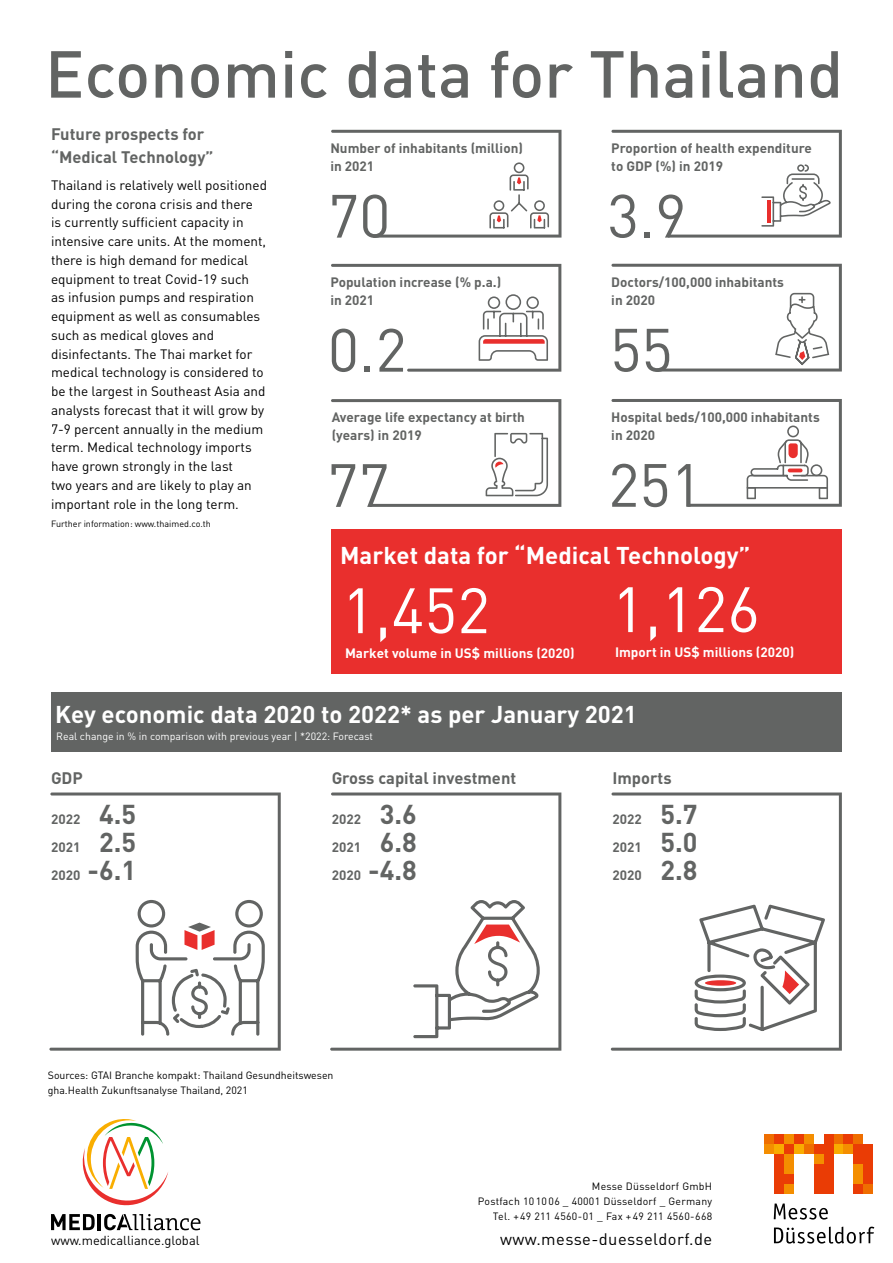
<style>
.page{position:relative;width:893px;height:1263px;background:#fff}
.page>*{position:absolute;margin:0;border:0;box-sizing:border-box;transform-origin:0 0}
.t1{font:500 65.25px "DIN Pro";color:#626463}
.t2{font:63px "DIN Pro";color:#fff}
.t3{font:60px "DIN Pro";color:#626463}
.t4{font:700 24px "DIN Pro";color:#fff}
.t5{font:700 16.5px/22.5px "DIN Pro";color:#626463}
.t6{font:16.5px "DIN Pro";letter-spacing:.025em;color:#000}
.t7{font:13.5px/18.8px "DIN Pro";color:#000}
.t8{font:700 13.5px/18px "DIN Pro";color:#626463}
.t9{font:700 13.5px "DIN Pro";color:#fff}
.t10{font:12.9px "DIN Pro";color:#000}
.t11{font:10.5px/15.5px "DIN Pro";letter-spacing:.025em;color:#000;text-align:right}
.t12{font:10.5px/15px "DIN Pro";color:#000}
.t13{font:10.5px "DIN Pro";color:#fff}
.t14{font:9px "DIN Pro";color:#000}
.s1{font-size:27px}
</style>
<div class="page">
<svg style="left:774px;top:1226px;width:100px;height:17px"></svg>
<svg style="left:774px;top:1203px;width:54px;height:16px"></svg>
<div style="left:764px;top:1144px;width:10px;height:10px;background:#f48e00"></div>
<div style="left:774px;top:1134px;width:10px;height:10px;background:#ea3c05"></div>
<div style="left:774px;top:1144px;width:10px;height:10px;background:#f9ac00"></div>
<div style="left:784px;top:1134px;width:10px;height:10px;background:#f48e00"></div>
<div style="left:784px;top:1144px;width:10px;height:10px;background:#ea3c05"></div>
<div style="left:794px;top:1134px;width:10px;height:10px;background:#ea3c05"></div>
<div style="left:794px;top:1144px;width:10px;height:10px;background:#f9ac00"></div>
<div style="left:804px;top:1134px;width:10px;height:10px;background:#f48e00"></div>
<div style="left:804px;top:1144px;width:10px;height:10px;background:#ef6e00"></div>
<div style="left:833px;top:1134px;width:10px;height:10px;background:#ef6e00"></div>
<div style="left:833px;top:1144px;width:10px;height:10px;background:#f9ac00"></div>
<div style="left:843px;top:1134px;width:10px;height:10px;background:#ea3c05"></div>
<div style="left:843px;top:1144px;width:10px;height:10px;background:#f48e00"></div>
<div style="left:853px;top:1134px;width:10px;height:10px;background:#ef6e00"></div>
<div style="left:853px;top:1144px;width:10px;height:20px;background:#ea3c05"></div>
<div style="left:863px;top:1144px;width:10px;height:40px;background:#ea3c05"></div>
<div style="left:774px;top:1154px;width:10px;height:39px;background:#ea3c05"></div>
<div style="left:784px;top:1154px;width:10px;height:20px;background:#f48e00"></div>
<div style="left:784px;top:1174px;width:10px;height:10px;background:#ea3c05"></div>
<div style="left:784px;top:1184px;width:10px;height:9px;background:#f48e00"></div>
<div style="left:853px;top:1164px;width:10px;height:20px;background:#f48e00"></div>
<div style="left:863px;top:1184px;width:10px;height:9px;background:#ef6e00"></div>
<div style="left:764px;top:1134px;width:10px;height:10px;background:#ef6e00"></div>
<div style="left:814px;top:1144px;width:10px;height:10px;background:#ea3c05"></div>
<div style="left:814px;top:1154px;width:10px;height:10px;background:#f48e00"></div>
<div style="left:814px;top:1164px;width:10px;height:29px;background:#ea3c05"></div>
<div style="left:824px;top:1134px;width:9px;height:59px;background:#ea3c05"></div>
<div style="left:853px;top:1184px;width:10px;height:9px;background:#ea3c05"></div>
<svg style="left:611px;top:264px;width:231px;height:107px"></svg>
<svg style="left:611px;top:130px;width:231px;height:108px"></svg>
<hr style="left:767px;top:200px;width:3px;height:23px;background:#e92f2d">
<svg style="left:331px;top:264px;width:230px;height:108px"></svg>
<svg style="left:331px;top:399px;width:230px;height:108px"></svg>
<svg style="left:331px;top:130px;width:230px;height:108px"></svg>
<svg style="left:611px;top:399px;width:231px;height:108px"></svg>
<svg style="left:788px;top:468px;width:14px;height:4px"></svg>
<svg style="left:51px;top:1119px;width:149px;height:111px"></svg>
<div style="left:332px;top:529px;width:510px;height:145px;background:#e92f2d"></div>
<div style="left:51px;top:692px;width:791px;height:60px;background:#626463"></div>
<svg style="left:330px;top:792px;width:231px;height:259px"></svg>
<svg style="left:49px;top:792px;width:232px;height:259px"></svg>
<svg style="left:611px;top:792px;width:231px;height:259px"></svg>
<svg style="left:695px;top:904px;width:130px;height:127px"></svg>
<div style="left:705px;top:980px;width:31px;height:6px;background:#e92f2d;border-radius:50%"></div>
<svg style="left:413px;top:900px;width:127px;height:138px"></svg>
<svg style="left:136px;top:900px;width:129px;height:136px"></svg>
<h1 class="t1" style="left:45px;top:30px;width:800px">Economic data for Thailand</h1>
<p class="t5" style="left:51px;top:122px;width:164px">Future prospects for “Medical Technology”</p>
<p class="t7" style="left:51px;top:175px;width:217px">Thailand is relatively well positioned during the corona crisis and there<br>is currently sufficient capacity in intensive care units. At the moment, there is high demand for medical equipment to treat Covid-19 such<br>as infusion pumps and respiration equipment as well as consumables such as medical gloves and disinfectants. The Thai market for medical technology is considered to be the largest in Southeast Asia and analysts forecast that it will grow by 7-9 percent annually in the medium term. Medical technology imports have grown strongly in the last<br>two years and are likely to play an important role in the long term.</p>
<p class="t14" style="left:51px;top:518px;width:161px">Further information: www.thaimed.co.th</p>
<p class="t8" style="left:330px;top:139px;width:194px">Number of inhabitants (million) in 2021</p>
<h3 class="t3" style="left:328px;top:175px;width:64px">70</h3>
<p class="t8" style="left:330px;top:273px;width:172px">Population increase (% p.a.) in 2021</p>
<h3 class="t3" style="left:328px;top:309px;width:80px">0.2</h3>
<p class="t8" style="left:332px;top:408px;width:195px">Average life expectancy at birth (years) in 2019</p>
<h3 class="t3" style="left:327px;top:444px;width:64px">77</h3>
<p class="t8" style="left:611px;top:139px;width:202px">Proportion of health expenditure to GDP (%) in 2019</p>
<h3 class="t3" style="left:608px;top:175px;width:80px">3.9</h3>
<p class="t8" style="left:611px;top:273px;width:174px">Doctors/100,000 inhabitants in 2020</p>
<h3 class="t3" style="left:610px;top:309px;width:64px">55</h3>
<p class="t8" style="left:611px;top:408px;width:210px">Hospital beds/100,000 inhabitants in 2020</p>
<h3 class="t3" style="left:608px;top:444px;width:95px">251</h3>
<h3 class="t4" style="left:340px;top:539px;width:412px">Market data for “Medical Technology”</h3>
<h2 class="t2" style="left:612px;top:566px;width:150px">1,126</h2>
<p class="t9" style="left:615px;top:643px;width:181px">Import in US$ millions (2020)</p>
<h2 class="t2" style="left:342px;top:568px;width:150px">1,452</h2>
<p class="t9" style="left:345px;top:644px;width:231px">Market volume in US$ millions (2020)</p>
<h3 class="t4" style="left:55px;top:698px;width:583px">Key economic data 2020 to 2022* as per January 2021</h3>
<p class="t13" style="left:56px;top:729px;width:318px">Real change in % in comparison with previous year | *2022: Forecast</p>
<p class="t5" style="left:332px;top:766px;width:186px">Gross capital investment</p>
<p class="t8" style="left:332px;top:805px;width:87px;line-height:28px;text-align:justify">2022 <span class="s1">3.6<br></span>2021 <span class="s1">6.8<br></span>2020 <span class="s1">-4.8</span></p>
<p class="t5" style="left:51px;top:766px;width:33px">GDP</p>
<p class="t8" style="left:51px;top:805px;width:87px;line-height:28px;text-align:justify">2022 <span class="s1">4.5<br></span>2021 <span class="s1">2.5<br></span>2020 <span class="s1">-6.1</span></p>
<p class="t5" style="left:612px;top:766px;width:61px">Imports</p>
<p class="t8" style="left:612px;top:805px;width:87px;line-height:28px;text-align:justify">2022 <span class="s1">5.7<br></span>2021 <span class="s1">5.0<br></span>2020 <span class="s1">2.8</span></p>
<p class="t12" style="left:48px;top:1068px;width:287px">Sources: GTAI Branche kompakt: Thailand Gesundheitswesen gha.Health Zukunftsanalyse Thailand, 2021</p>
<p class="t10" style="left:51px;top:1231px;width:150px">www.medicalliance.global</p>
<p class="t11" style="left:478px;top:1177px;width:236px">Messe Düsseldorf GmbH<br>Postfach 10 10 06 _ 40001 Düsseldorf _ Germany<br>Tel. +49 211 4560-01 _ Fax +49 211 4560-668</p>
<p class="t6" style="left:500px;top:1227px;width:214px">www.messe-duesseldorf.de</p>
</div>
